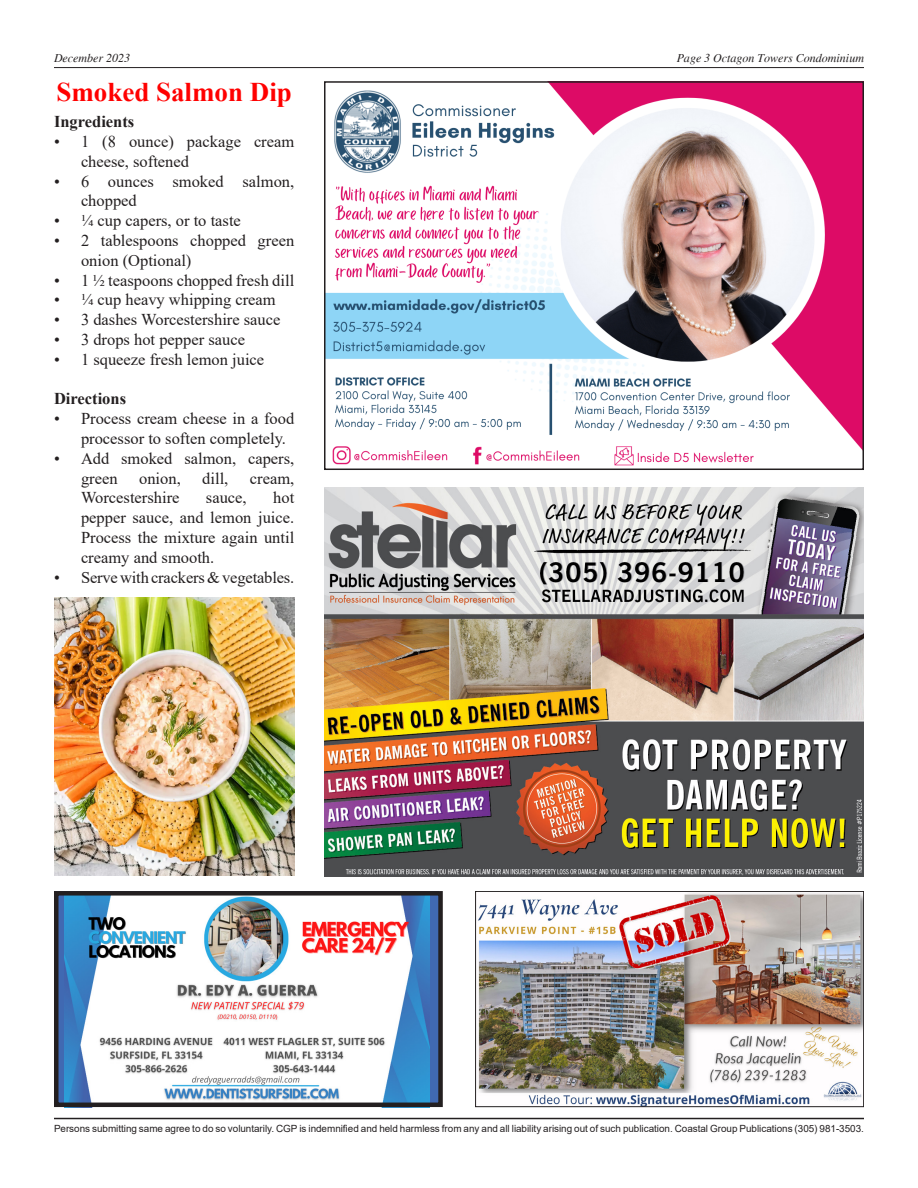
<style>
.page{position:relative;width:918px;height:1188px;background:#fff}
.page>*{position:absolute;margin:0;border:0;box-sizing:border-box;transform-origin:0 0}
.t1{font:700 27px "Times New Roman";color:#f00}
.t2{font:16.5px/19.8px "Times New Roman";color:#231f20}
.t3{font:700 16.5px "Times New Roman";color:#231f20}
.t4{font:italic 12px "Times";color:#231f20}
.t5{font:9.9px "Arial";letter-spacing:-.005em;color:#231f20}
</style>
<div class="page">
<hr style="left:54px;top:67px;width:810px;height:1px;background:#231f20">
<hr style="left:54px;top:1118px;width:810px;height:1px;background:#231f20">
<img style="left:324px;top:488px;width:540px;height:389px">
<img style="left:478px;top:893px;width:384px;height:212px">
<div style="left:475px;top:891px;width:389px;height:216px;border:1px solid #231f20"></div>
<div style="left:54px;top:891px;width:384px;height:216px;background:#4069b2"></div>
<img style="left:65px;top:897px;width:365px;height:204px">
<div style="left:54px;top:891px;width:389px;height:216px;border:5px solid #231f20"></div>
<img style="left:327px;top:84px;width:534px;height:382px">
<div style="left:324px;top:81px;width:540px;height:389px;border:2px solid #231f20"></div>
<img style="left:54px;top:597px;width:240px;height:278px">
<p class="t4" style="left:54px;top:52px;width:78px">December 2023</p>
<p class="t4" style="left:677px;top:52px;width:189px">Page 3 Octagon Towers Condominium</p>
<p class="t1" style="left:56px;top:72px;width:237px">Smoked Salmon Dip</p>
<p class="t3" style="left:54px;top:110px;width:82px">Ingredients</p>
<p class="t2" style="left:81px;top:131px;width:215px;text-indent:-27px">• 1 (8 ounce) package cream cheese, softened</p>
<p class="t2" style="left:81px;top:171px;width:215px;text-indent:-27px">• 6 ounces smoked salmon, chopped</p>
<p class="t2" style="left:54px;top:210px;width:188px">• ¼ cup capers, or to taste</p>
<p class="t2" style="left:81px;top:230px;width:215px;text-indent:-27px">• 2 tablespoons chopped green onion (Optional)</p>
<p class="t2" style="left:54px;top:270px;width:242px">• 1 ½ teaspoons chopped fresh dill</p>
<p class="t2" style="left:54px;top:290px;width:223px">• ¼ cup heavy whipping cream</p>
<p class="t2" style="left:54px;top:309px;width:228px">• 3 dashes Worcestershire sauce</p>
<p class="t2" style="left:54px;top:329px;width:193px">• 3 drops hot pepper sauce</p>
<p class="t2" style="left:54px;top:349px;width:212px">• 1 squeeze fresh lemon juice</p>
<p class="t3" style="left:54px;top:387px;width:74px">Directions</p>
<p class="t2" style="left:81px;top:408px;width:215px;text-indent:-27px">• Process cream cheese in a food processor to soften completely.</p>
<p class="t2" style="left:81px;top:448px;width:215px;text-indent:-27px">• Add smoked salmon, capers, green</p>
<p class="t2" style="left:139px;top:468px;width:43px">onion,</p>
<p class="t2" style="left:202px;top:468px;width:28px">dill,</p>
<p class="t2" style="left:250px;top:468px;width:46px">cream,</p>
<p class="t2" style="left:81px;top:488px;width:100px">Worcestershire</p>
<p class="t2" style="left:206px;top:488px;width:42px">sauce,</p>
<p class="t2" style="left:81px;top:488px;width:215px;text-align:justify;text-indent:192px">hot pepper sauce, and lemon juice.<br>Process the mixture again until creamy and smooth.</p>
<p class="t2" style="left:54px;top:567px;width:242px">• Serve with crackers &amp; vegetables.</p>
<p class="t5" style="left:54px;top:1122px;width:811px">Persons submitting same agree to do so voluntarily. CGP is indemnified and held harmless from any and all liability arising out of such publication. Coastal Group Publications (305) 981-3503.</p>
</div>
